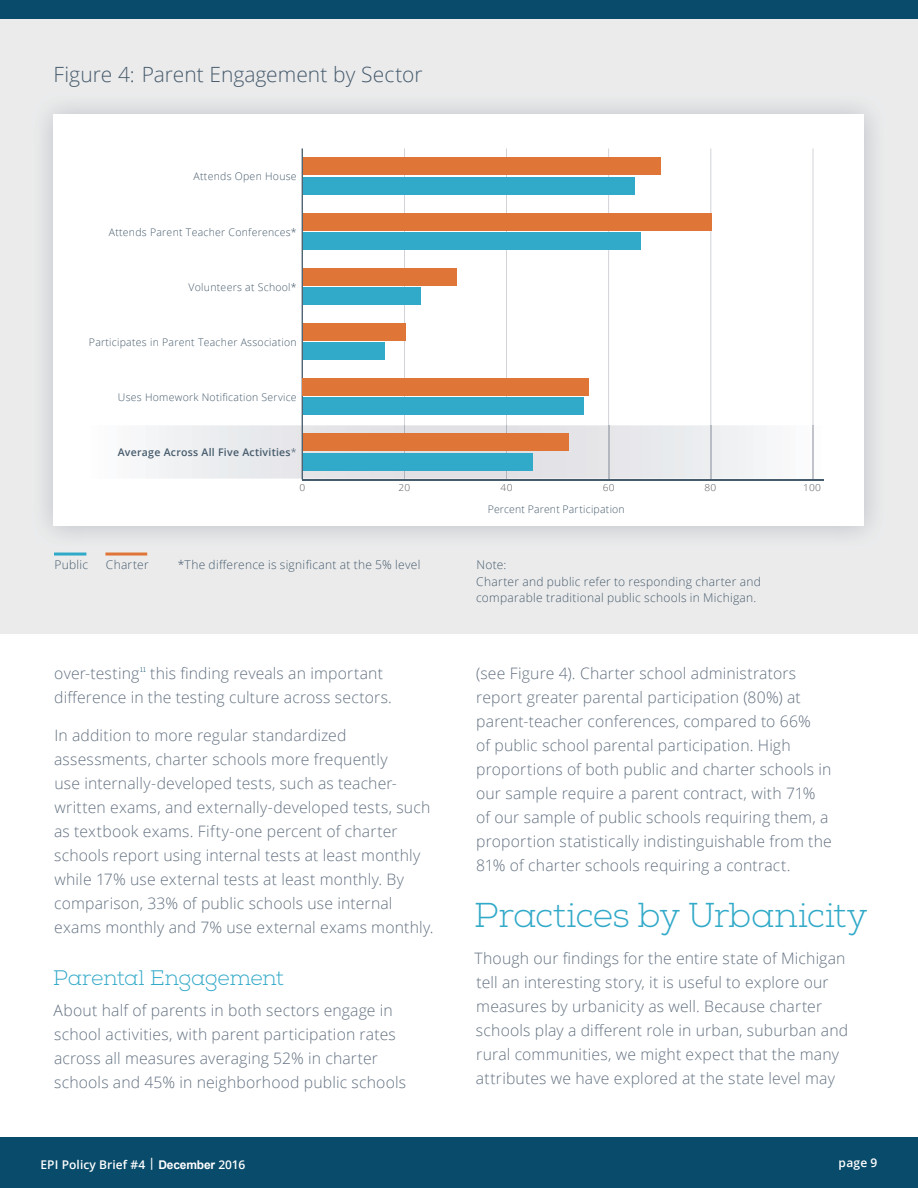
<style>
.page{position:relative;width:918px;height:1188px;background:#fff}
.page>*{position:absolute;margin:0;border:0;box-sizing:border-box;transform-origin:0 0}
.t1{font:300 34.5px "Nexa Slab";letter-spacing:-.02em;color:#31a9c8}
.t2{font:300 21px "Open Sans";color:#465b6c}
.t3{font:300 21px "Nexa Slab";letter-spacing:-.015em;color:#31a9c8}
.t4{font:300 15.75px/24px "Open Sans";letter-spacing:.01em;color:#637181}
.t5{font:300 12px/16.5px "Open Sans";letter-spacing:.02em;color:#465b6c}
.t6{font:600 12px "Open Sans";letter-spacing:.005em;color:#fff}
.t7{font:300 10.5px "Open Sans";letter-spacing:.025em;color:#465b6c}
.t8{font:600 10.5px "Open Sans";letter-spacing:.025em;color:#465b6c}
.t9{font:300 9.6px "Open Sans";letter-spacing:.025em;color:#5d5d5d;scale:1.07 1}
.t10{font:300 7.05px "Nexa Slab";color:#084b6a}
.s1{font-weight:300}
.s2{font-family:"Arial";font-weight:700}
</style>
<div class="page">
<div style="left:0;top:0;width:918px;height:633px;background:#ebebec"></div>
<img style="left:44px;top:105px;width:830px;height:36px">
<img style="left:44px;top:141px;width:39px;height:395px">
<div style="left:54px;top:115px;width:810px;height:411px;background:#fff"></div>
<img style="left:146px;top:425px;width:667px;height:54px">
<hr style="left:302px;top:479px;width:522px;height:1px;background:#465b6c">
<hr style="left:404px;top:148px;width:1px;height:277px;background:#c2c5cc">
<img style="left:404px;top:425px;width:1px;height:54px">
<hr style="left:506px;top:148px;width:1px;height:277px;background:#c2c5cc">
<img style="left:506px;top:425px;width:1px;height:54px">
<hr style="left:608px;top:148px;width:1px;height:277px;background:#c2c5cc">
<img style="left:608px;top:425px;width:1px;height:54px">
<hr style="left:710px;top:148px;width:1px;height:277px;background:#c2c5cc">
<img style="left:710px;top:425px;width:1px;height:54px">
<hr style="left:813px;top:148px;width:1px;height:277px;background:#c2c5cc">
<img style="left:813px;top:425px;width:1px;height:54px">
<hr style="left:302px;top:148px;width:1px;height:332px;background:#465b6c">
<div style="left:303px;top:177px;width:332px;height:17px;background:#31a9c8"></div>
<div style="left:303px;top:232px;width:337px;height:18px;background:#31a9c8"></div>
<div style="left:303px;top:287px;width:117px;height:18px;background:#31a9c8"></div>
<div style="left:303px;top:343px;width:82px;height:17px;background:#31a9c8"></div>
<div style="left:303px;top:398px;width:281px;height:17px;background:#31a9c8"></div>
<div style="left:303px;top:453px;width:230px;height:17px;background:#31a9c8"></div>
<div style="left:303px;top:158px;width:357px;height:17px;background:#df7536"></div>
<div style="left:303px;top:213px;width:409px;height:17px;background:#df7536"></div>
<div style="left:303px;top:268px;width:153px;height:17px;background:#df7536"></div>
<div style="left:303px;top:323px;width:102px;height:18px;background:#df7536"></div>
<div style="left:303px;top:378px;width:286px;height:18px;background:#df7536"></div>
<div style="left:303px;top:434px;width:266px;height:17px;background:#df7536"></div>
<hr style="left:105px;top:553px;width:42px;height:3px;background:#df7536">
<hr style="left:54px;top:553px;width:32px;height:3px;background:#31a9c8">
<div style="left:0;top:1137px;width:918px;height:51px;background:#084b6a"></div>
<div style="left:0;top:0;width:918px;height:18px;background:#084b6a"></div>
<h2 class="t2" style="left:54px;top:60px;width:370px">Figure 4: Parent Engagement by Sector</h2>
<p class="t7" style="left:194px;top:169px;width:105px">Attends Open House</p>
<p class="t7" style="left:109px;top:225px;width:189px">Attends Parent Teacher Conferences*</p>
<p class="t7" style="left:189px;top:280px;width:110px">Volunteers at School*</p>
<p class="t7" style="left:89px;top:335px;width:209px">Participates in Parent Teacher Association</p>
<p class="t7" style="left:118px;top:390px;width:180px">Uses Homework Notification Service</p>
<p class="t8" style="left:118px;top:445px;width:180px">Average Across All Five Activities<span class="s1">*</span></p>
<p class="t9" style="left:299px;top:481px;width:7px">0</p>
<p class="t9" style="left:398px;top:481px;width:13px">20</p>
<p class="t9" style="left:501px;top:481px;width:13px">40</p>
<p class="t9" style="left:603px;top:481px;width:13px">60</p>
<p class="t9" style="left:705px;top:481px;width:13px">80</p>
<p class="t9" style="left:803px;top:481px;width:18px">100</p>
<p class="t5" style="left:55px;top:556px;width:35px">Public</p>
<p class="t5" style="left:106px;top:556px;width:44px">Charter</p>
<p class="t7" style="left:488px;top:502px;width:139px">Percent Parent Participation</p>
<p class="t5" style="left:178px;top:556px;width:244px">*The difference is significant at the 5% level</p>
<p class="t5" style="left:476px;top:556px;width:286px">Note:<br>Charter and public refer to responding charter and comparable traditional public schools in Michigan.</p>
<p class="t4" style="left:54px;top:661px;width:339px;text-indent:96px">this finding reveals an important difference in the testing culture across sectors.</p>
<p class="t4" style="left:54px;top:722px;width:381px">In addition to more regular standardized assessments, charter schools more frequently<br>use internally-developed tests, such as teacher&shy;written exams, and externally-developed tests, such as textbook exams. Fifty-one percent of charter schools report using internal tests at least monthly while 17% use external tests at least monthly. By comparison, 33% of public schools use internal exams monthly and 7% use external exams monthly.</p>
<h2 class="t3" style="left:53px;top:965px;width:232px">Parental Engagement</h2>
<p class="t4" style="left:54px;top:998px;width:354px">About half of parents in both sectors engage in school activities, with parent participation rates across all measures averaging 52% in charter schools and 45% in neighborhood public schools</p>
<p class="t4" style="left:54px;top:661px;width:87px">over-testing</p>
<p class="t10" style="left:140px;top:665px;width:7px">11</p>
<p class="t4" style="left:476px;top:661px;width:357px">(see Figure 4). Charter school administrators report greater parental participation (80%) at parent-teacher conferences, compared to 66%<br>of public school parental participation. High proportions of both public and charter schools in our sample require a parent contract, with 71% of our sample of public schools requiring them, a proportion statistically indistinguishable from the 81% of charter schools requiring a contract.</p>
<h1 class="t1" style="left:474px;top:894px;width:395px">Practices by Urbanicity</h1>
<p class="t4" style="left:474px;top:946px;width:375px">Though our findings for the entire state of Michigan tell an interesting story, it is useful to explore our measures by urbanicity as well. Because charter schools play a different role in urban, suburban and rural communities, we might expect that the many attributes we have explored at the state level may</p>
<p class="t6" style="left:40px;top:1156px;width:207px">EPI Policy Brief #4 | <span class="s2">December</span> 2016</p>
<p class="t6" style="left:839px;top:1155px;width:40px">page 9</p>
</div>
